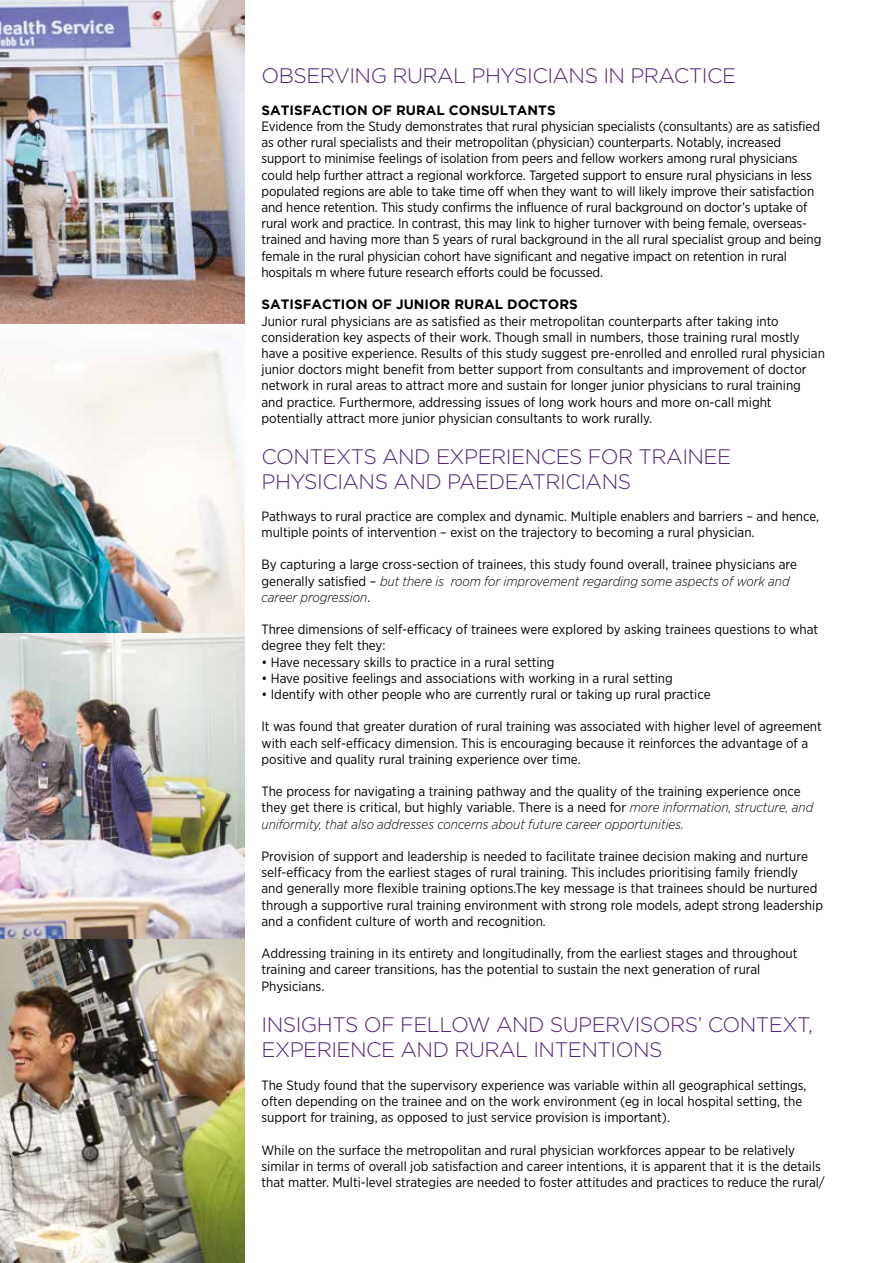
<style>
.page{position:relative;width:893px;height:1263px;background:#fff}
.page>*{position:absolute;margin:0;border:0;box-sizing:border-box;transform-origin:0 0}
.t1{font:300 21px/25.2px "Gotham";letter-spacing:-.025em;color:#51247a}
.t2{font:13.5px/16.2px "Gotham Narrow";color:#000}
.t3{font:700 13.5px "Gotham";color:#000}
.s1{font-weight:300;font-style:italic}
</style>
<div class="page">
<img style="left:0;top:0;width:244px;height:633px">
<img style="left:0;top:633px;width:244px;height:630px">
<h1 class="t1" style="left:261px;top:63px;width:476px">OBSERVING RURAL PHYSICIANS IN PRACTICE</h1>
<p class="t3" style="left:261px;top:102px;width:296px">SATISFACTION OF RURAL CONSULTANTS</p>
<p class="t2" style="left:261px;top:118px;width:561px">Evidence from the Study demonstrates that rural physician specialists (consultants) are as satisfied as other rural specialists and their metropolitan (physician) counterparts. Notably, increased support to minimise feelings of isolation from peers and fellow workers among rural physicians could help further attract a regional workforce. Targeted support to ensure rural physicians in less populated regions are able to take time off when they want to will likely improve their satisfaction and hence retention. This study confirms the influence of rural background on doctor’s uptake of rural work and practice. In contrast, this may link to higher turnover with being female, overseas&shy;trained and having more than 5 years of rural background in the all rural specialist group and being female in the rural physician cohort have significant and negative impact on retention in rural hospitals m where future research efforts could be focussed.</p>
<p class="t3" style="left:261px;top:297px;width:318px">SATISFACTION OF JUNIOR RURAL DOCTORS</p>
<p class="t2" style="left:261px;top:312px;width:565px">Junior rural physicians are as satisfied as their metropolitan counterparts after taking into consideration key aspects of their work. Though small in numbers, those training rural mostly have a positive experience. Results of this study suggest pre-enrolled and enrolled rural physician junior doctors might benefit from better support from consultants and improvement of doctor network in rural areas to attract more and sustain for longer junior physicians to rural training and practice. Furthermore, addressing issues of long work hours and more on-call might potentially attract more junior physician consultants to work rurally.</p>
<h1 class="t1" style="left:261px;top:444px;width:471px">CONTEXTS AND EXPERIENCES FOR TRAINEE<br>PHYSICIANS AND PAEDEATRICIANS</h1>
<p class="t2" style="left:261px;top:508px;width:559px">Pathways to rural practice are complex and dynamic. Multiple enablers and barriers – and hence, multiple points of intervention – exist on the trajectory to becoming a rural physician.</p>
<p class="t2" style="left:261px;top:556px;width:537px">By capturing a large cross-section of trainees, this study found overall, trainee physicians are generally satisfied – <span class="s1">but there is room for improvement regarding some aspects of work and career progression</span>.</p>
<p class="t2" style="left:261px;top:621px;width:558px">Three dimensions of self-efficacy of trainees were explored by asking trainees questions to what degree they felt they:</p>
<p class="t2" style="left:261px;top:653px;width:294px">• Have necessary skills to practice in a rural setting</p>
<p class="t2" style="left:261px;top:670px;width:413px">• Have positive feelings and associations with working in a rural setting</p>
<p class="t2" style="left:261px;top:686px;width:451px">• Identify with other people who are currently rural or taking up rural practice</p>
<p class="t2" style="left:261px;top:718px;width:562px">It was found that greater duration of rural training was associated with higher level of agreement with each self-efficacy dimension. This is encouraging because it reinforces the advantage of a positive and quality rural training experience over time.</p>
<p class="t2" style="left:261px;top:783px;width:553px">The process for navigating a training pathway and the quality of the training experience once they get there is critical, but highly variable. There is a need for <span class="s1">more information, structure, and uniformity, that also addresses concerns about future career opportunities.</span></p>
<p class="t2" style="left:261px;top:848px;width:563px">Provision of support and leadership is needed to facilitate trainee decision making and nurture self-efficacy from the earliest stages of rural training. This includes prioritising family friendly and generally more flexible training options.The key message is that trainees should be nurtured through a supportive rural training environment with strong role models, adept strong leadership and a confident culture of worth and recognition.</p>
<p class="t2" style="left:261px;top:945px;width:537px">Addressing training in its entirety and longitudinally, from the earliest stages and throughout training and career transitions, has the potential to sustain the next generation of rural<br>Physicians.</p>
<h1 class="t1" style="left:261px;top:1012px;width:553px">INSIGHTS OF FELLOW AND SUPERVISORS’ CONTEXT,<br>EXPERIENCE AND RURAL INTENTIONS</h1>
<p class="t2" style="left:261px;top:1076px;width:547px">The Study found that the supervisory experience was variable within all geographical settings, often depending on the trainee and on the work environment (eg in local hospital setting, the support for training, as opposed to just service provision is important).</p>
<p class="t2" style="left:261px;top:1141px;width:565px">While on the surface the metropolitan and rural physician workforces appear to be relatively similar in terms of overall job satisfaction and career intentions, it is apparent that it is the details that matter. Multi-level strategies are needed to foster attitudes and practices to reduce the rural/</p>
</div>
